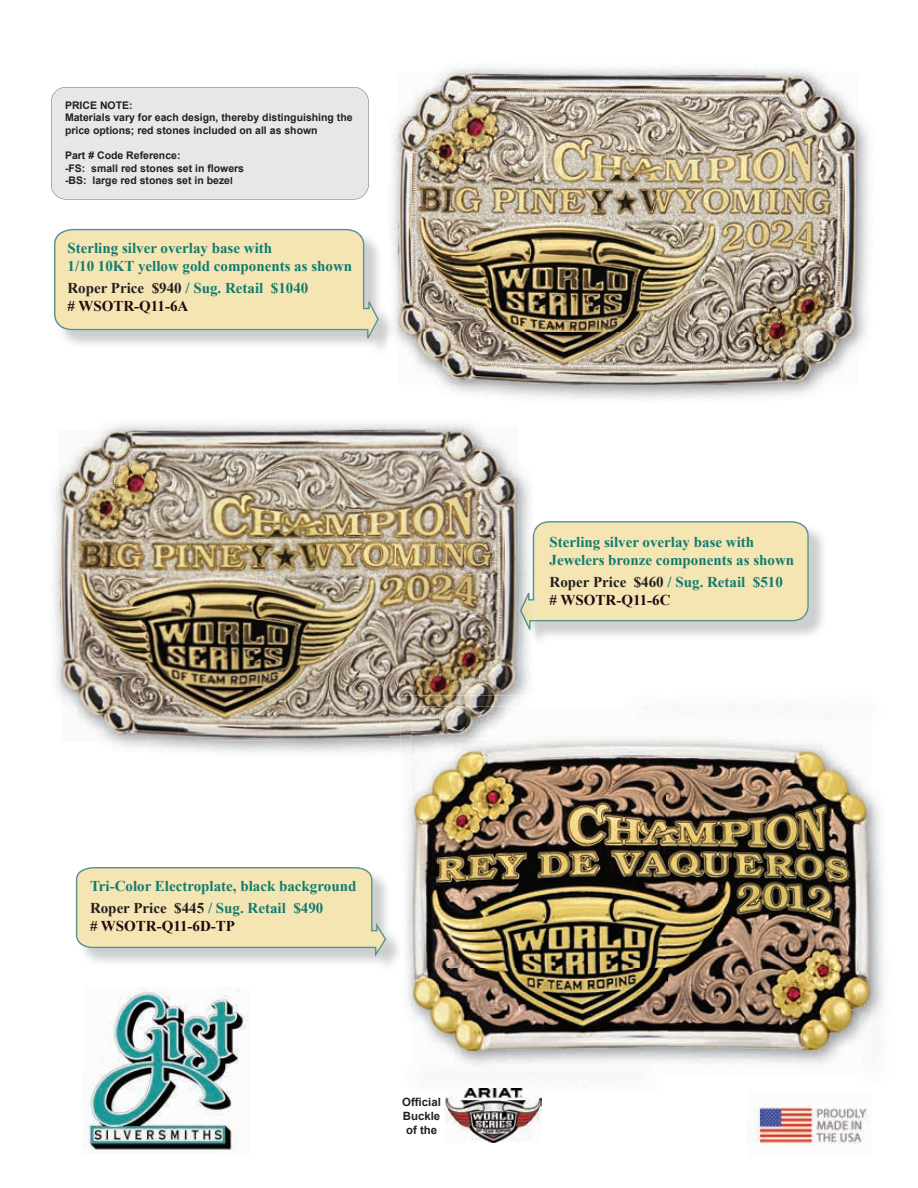
<style>
.page{position:relative;width:918px;height:1188px;background:#fff}
.page>*{position:absolute;margin:0;border:0;box-sizing:border-box;transform-origin:0 0}
.t1{font:700 15px/18px "Times New Roman";color:#137b6d}
.t2{font:700 15px "Times New Roman";color:#230711}
.t3{font:700 11.4px/14.2px "Arial";color:#231f1f;text-align:justify}
.t4{font:700 10.5px/12.6px "Arial";color:#231f20}
.s1{font-size:9.75px}
.s2{color:#231f20}
.s3{color:#230711}
</style>
<div class="page">
<img style="left:405px;top:705px;width:480px;height:384px">
<img style="left:412px;top:706px;width:459px;height:368px">
<img style="left:52px;top:422px;width:479px;height:332px">
<img style="left:401px;top:696px;width:133px;height:62px">
<img style="left:412px;top:706px;width:122px;height:52px">
<img style="left:59px;top:428px;width:255px;height:263px">
<img style="left:314px;top:427px;width:206px;height:313px">
<img style="left:61px;top:688px;width:256px;height:54px">
<img style="left:401px;top:696px;width:119px;height:43px">
<img style="left:412px;top:706px;width:108px;height:33px">
<img style="left:391px;top:66px;width:479px;height:335px">
<img style="left:399px;top:73px;width:459px;height:312px">
<img style="left:748px;top:1106px;width:121px;height:38px">
<img style="left:83px;top:987px;width:165px;height:167px">
<img style="left:445px;top:1089px;width:97px;height:53px">
<img style="left:68px;top:231px;width:329px;height:126px">
<svg style="left:54px;top:229px;width:325px;height:110px;background:#ebe0b6"></svg>
<img style="left:523px;top:630px;width:11px;height:17px">
<img style="left:523px;top:524px;width:8px;height:6px">
<div style="left:534px;top:521px;width:275px;height:100px;background:#f4e5b3"></div>
<img style="left:520px;top:530px;width:14px;height:100px">
<svg style="left:76px;top:867px;width:310px;height:90px;background:#e9e0b6"></svg>
<div style="left:51px;top:87px;width:318px;height:112px;background:#e6e7e9"></div>
<p class="t4" style="left:65px;top:99px;width:289px">PRICE NOTE:<br>Materials vary for each design, thereby distinguishing the price options; red stones included on all as shown</p>
<p class="t4" style="left:65px;top:149px;width:181px">Part # Code Reference:<br>-FS: small red stones set in flowers -BS: large red stones set in beze<span class="s1">l</span></p>
<p class="t1" style="left:68px;top:238px;width:286px">Sterling silver overlay base with<br>1/10 10KT yellow gold components as shown</p>
<p class="t1" style="left:68px;top:279px;width:242px"><span class="s2">Roper Price $940</span> / Sug. Retail $1040 <span class="s3"># WSOTR-Q11-6A</span></p>
<p class="t1" style="left:90px;top:874px;width:268px;line-height:22.5px">Tri-Color Electroplate, black background<br><span class="s2">Roper Price $445</span> / Sug. Retail $490</p>
<p class="t2" style="left:90px;top:916px;width:147px"># WSOTR-Q11-6D-TP</p>
<p class="t3" style="left:402px;top:1095px;width:40px">Official Buckle of the</p>
<p class="t1" style="left:550px;top:532px;width:246px">Sterling silver overlay base with<br>Jewelers bronze components as shown</p>
<p class="t1" style="left:550px;top:573px;width:235px"><span class="s2">Roper Price $460</span> / Sug. Retail $510 <span class="s3"># WSOTR-Q11-6C</span></p>
</div>
